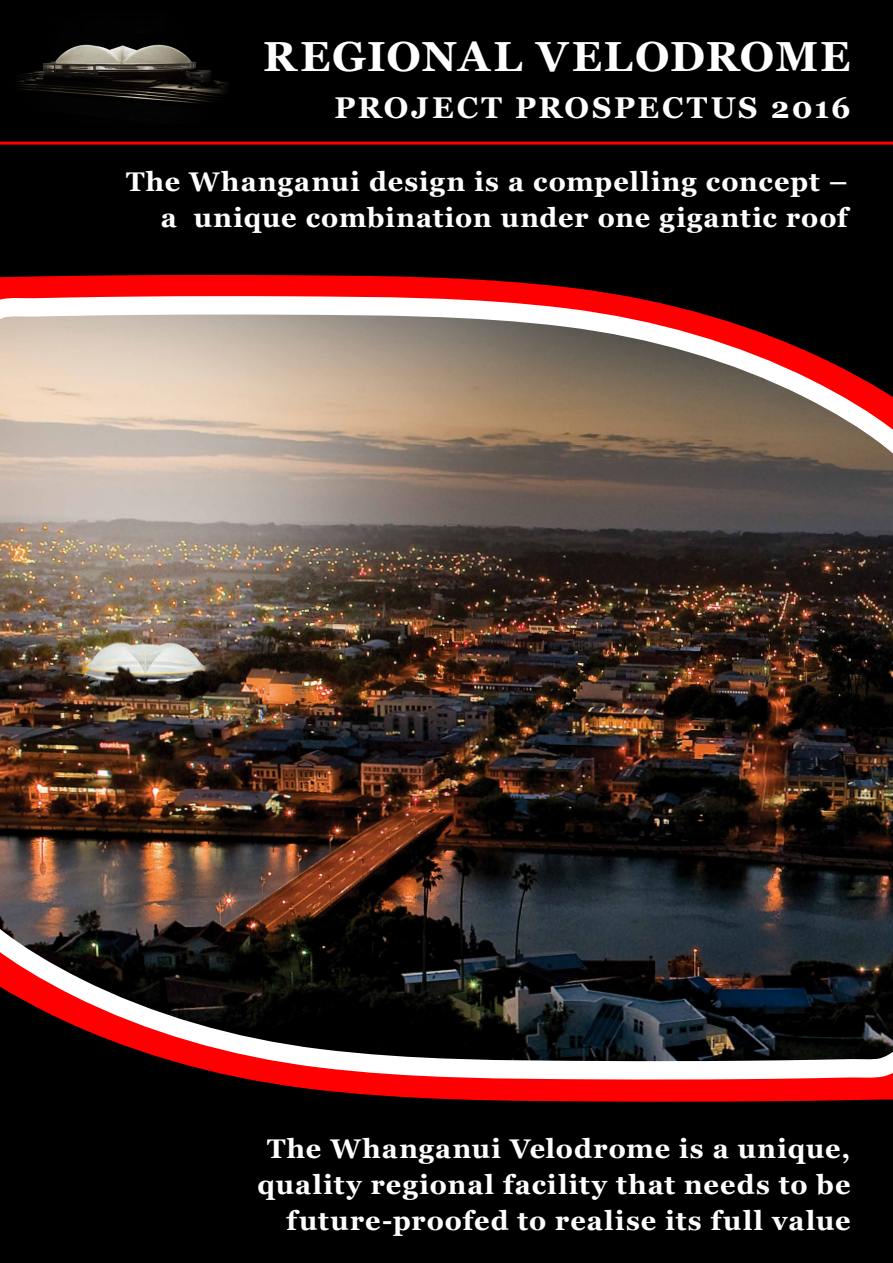
<style>
.page{position:relative;width:893px;height:1263px;background:#000}
.page>*{position:absolute;margin:0;border:0;box-sizing:border-box;transform-origin:0 0}
.t1{font:700 42px "Georgia";letter-spacing:.03em;color:#fff}
.t2{font:700 30px "Georgia";letter-spacing:.085em;color:#fff}
.t3{font:700 27px/36px "Georgia";letter-spacing:.04em;color:#fff;text-align:right}
</style>
<div class="page">
<hr style="left:0;top:142px;width:893px;height:3px;background:#fe0002">
<div style="left:0;top:1158px;width:893px;height:19px;background:#000"></div>
<div style="left:0;top:200px;width:893px;height:18px;background:#000"></div>
<img style="left:0;top:218px;width:893px;height:940px">
<img style="left:13px;top:13px;width:217px;height:110px">
<p class="t1" style="left:263px;top:30px;width:589px">REGIONAL VELODROME</p>
<p class="t2" style="left:334px;top:88px;width:517px">PROJECT PROSPECTUS 2016</p>
<p class="t3" style="left:126px;top:164px;width:723px">The Whanganui design is a compelling concept – a unique combination under one gigantic roof</p>
<p class="t3" style="left:257px;top:1130px;width:595px">The Whanganui Velodrome is a unique, quality regional facility that needs to be future-proofed to realise its full value</p>
</div>
